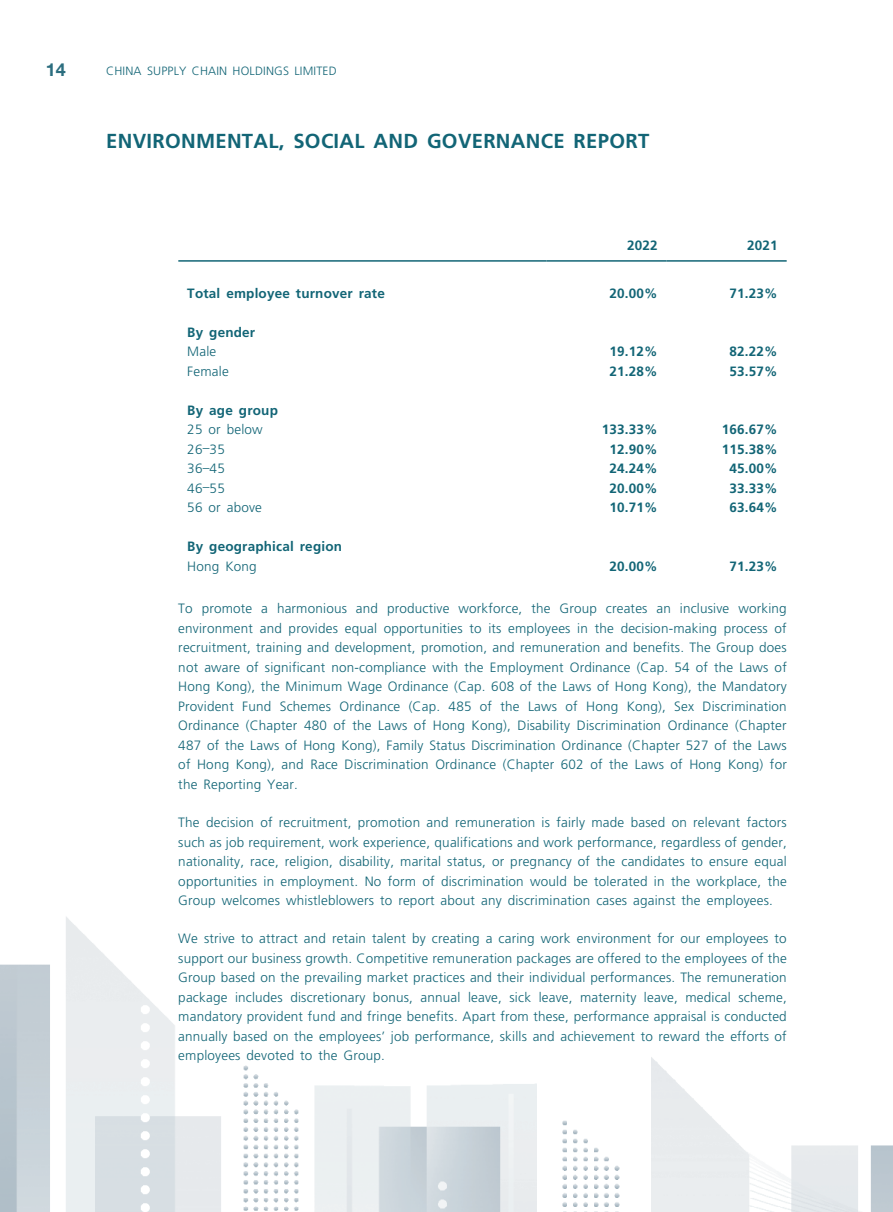
<style>
.page{position:relative;width:893px;height:1212px;background:#fff}
.page>*{position:absolute;margin:0;border:0;box-sizing:border-box;transform-origin:0 0}
.t1{font:700 20.25px "Frutiger LT Std";letter-spacing:.015em;color:#126576}
.t2{font:700 18px "Helvetica Neue LT Std";color:#2c6e7f}
._13_____P4{font:300 13.5px/19.5px "Frutiger LT Std";letter-spacing:.015em;color:#126576;text-align:justify}
._01_Body_Text{font:700 13.5px "Frutiger LT Std";letter-spacing:.015em;color:#126576}
._15_Table_Stub{font:700 13.5px "Frutiger LT Std";letter-spacing:.015em;color:#126576}
._15_Table_Stub-2{font:300 13.5px "Frutiger LT Std";letter-spacing:.015em;color:#126576}
.t3{font:300 12px "Frutiger LT Std";letter-spacing:.015em;color:#126576}
</style>
<div class="page">
<img style="left:0;top:917px;width:893px;height:295px">
<hr style="left:178px;top:260px;width:369px;height:2px;background:#126576">
<hr style="left:547px;top:260px;width:120px;height:2px;background:#126576">
<hr style="left:667px;top:260px;width:120px;height:2px;background:#126576">
<h2 class="t2" style="left:46px;top:58px;width:22px">14</h2>
<p class="t3" style="left:106px;top:64px;width:232px">CHINA SUPPLY CHAIN HOLDINGS LIMITED</p>
<h1 class="t1" style="left:106px;top:129px;width:544px">ENVIRONMENTAL, SOCIAL AND GOVERNANCE REPORT</h1>
<p class="_01_Body_Text" style="left:627px;top:238px;width:32px">2022</p>
<p class="_01_Body_Text" style="left:747px;top:238px;width:32px">2021</p>
<p class="_15_Table_Stub" style="left:187px;top:285px;width:199px">Total employee turnover rate</p>
<p class="_01_Body_Text" style="left:609px;top:285px;width:50px">20.00%</p>
<p class="_01_Body_Text" style="left:729px;top:285px;width:50px">71.23%</p>
<p class="_15_Table_Stub" style="left:187px;top:324px;width:69px">By gender</p>
<p class="_15_Table_Stub-2" style="left:187px;top:344px;width:31px">Male</p>
<p class="_01_Body_Text" style="left:609px;top:344px;width:50px">19.12%</p>
<p class="_01_Body_Text" style="left:729px;top:344px;width:50px">82.22%</p>
<p class="_15_Table_Stub-2" style="left:187px;top:363px;width:43px">Female</p>
<p class="_01_Body_Text" style="left:609px;top:363px;width:50px">21.28%</p>
<p class="_01_Body_Text" style="left:729px;top:363px;width:50px">53.57%</p>
<p class="_15_Table_Stub" style="left:187px;top:402px;width:92px">By age group</p>
<p class="_15_Table_Stub-2" style="left:187px;top:422px;width:77px">25 or below</p>
<p class="_01_Body_Text" style="left:602px;top:422px;width:57px">133.33%</p>
<p class="_01_Body_Text" style="left:722px;top:422px;width:57px">166.67%</p>
<p class="_15_Table_Stub-2" style="left:187px;top:441px;width:39px">26–35</p>
<p class="_01_Body_Text" style="left:609px;top:441px;width:50px">12.90%</p>
<p class="_01_Body_Text" style="left:722px;top:441px;width:57px">115.38%</p>
<p class="_15_Table_Stub-2" style="left:187px;top:461px;width:39px">36–45</p>
<p class="_01_Body_Text" style="left:609px;top:461px;width:50px">24.24%</p>
<p class="_01_Body_Text" style="left:729px;top:461px;width:50px">45.00%</p>
<p class="_15_Table_Stub-2" style="left:187px;top:480px;width:39px">46–55</p>
<p class="_01_Body_Text" style="left:609px;top:480px;width:50px">20.00%</p>
<p class="_01_Body_Text" style="left:729px;top:480px;width:50px">33.33%</p>
<p class="_15_Table_Stub-2" style="left:187px;top:500px;width:76px">56 or above</p>
<p class="_01_Body_Text" style="left:609px;top:500px;width:50px">10.71%</p>
<p class="_01_Body_Text" style="left:729px;top:500px;width:50px">63.64%</p>
<p class="_15_Table_Stub" style="left:187px;top:539px;width:156px">By geographical region</p>
<p class="_15_Table_Stub-2" style="left:187px;top:558px;width:71px">Hong Kong</p>
<p class="_01_Body_Text" style="left:609px;top:558px;width:50px">20.00%</p>
<p class="_01_Body_Text" style="left:729px;top:558px;width:50px">71.23%</p>
<p class="_13_____P4" style="left:178px;top:599px;width:610px">To promote a harmonious and productive workforce, the Group creates an inclusive working environment and provides equal opportunities to its employees in the decision-making process of recruitment, training and development, promotion, and remuneration and benefits. The Group does not aware of significant non-compliance with the Employment Ordinance (Cap. 54 of the Laws of Hong Kong), the Minimum Wage Ordinance (Cap. 608 of the Laws of Hong Kong), the Mandatory Provident Fund Schemes Ordinance (Cap. 485 of the Laws of Hong Kong), Sex Discrimination Ordinance (Chapter 480 of the Laws of Hong Kong), Disability Discrimination Ordinance (Chapter 487 of the Laws of Hong Kong), Family Status Discrimination Ordinance (Chapter 527 of the Laws of Hong Kong), and Race Discrimination Ordinance (Chapter 602 of the Laws of Hong Kong) for the Reporting Year.</p>
<p class="_13_____P4" style="left:178px;top:813px;width:610px">The decision of recruitment, promotion and remuneration is fairly made based on relevant factors such as job requirement, work experience, qualifications and work performance, regardless of gender, nationality, race, religion, disability, marital status, or pregnancy of the candidates to ensure equal opportunities in employment. No form of discrimination would be tolerated in the workplace, the Group welcomes whistleblowers to report about any discrimination cases against the employees.</p>
<p class="_13_____P4" style="left:178px;top:929px;width:610px">We strive to attract and retain talent by creating a caring work environment for our employees to support our business growth. Competitive remuneration packages are offered to the employees of the Group based on the prevailing market practices and their individual performances. The remuneration package includes discretionary bonus, annual leave, sick leave, maternity leave, medical scheme, mandatory provident fund and fringe benefits. Apart from these, performance appraisal is conducted annually based on the employees’ job performance, skills and achievement to reward the efforts of employees devoted to the Group.</p>
</div>
